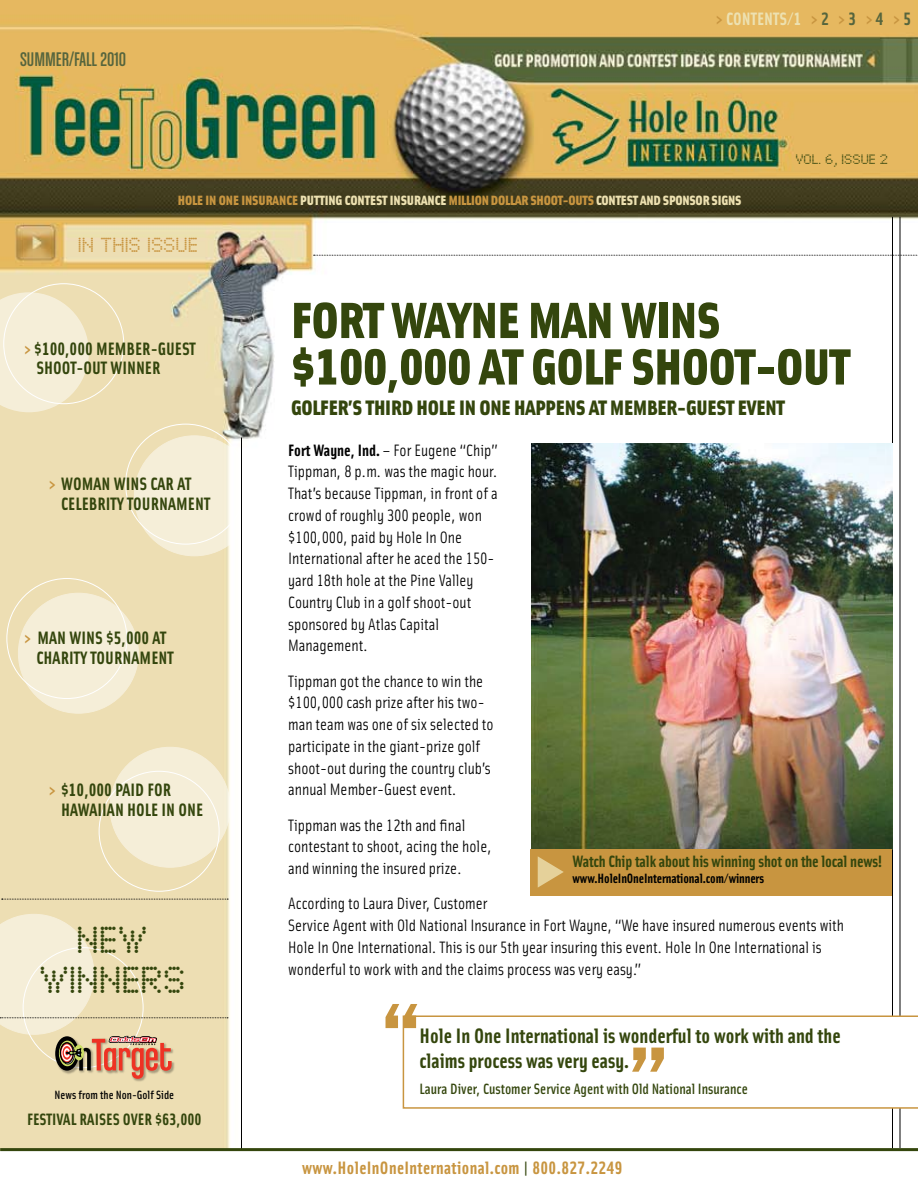
<style>
.page{position:relative;width:918px;height:1188px;background:#fff}
.page>*{position:absolute;margin:0;border:0;box-sizing:border-box;transform-origin:0 0}
.t1{font:condensed 72px "Porsche Franklin Gothic";color:#c89540}
.Lg_Head{font:51px/46.5px "Solex Black Lining";letter-spacing:-.01em;color:#34460d;text-align:right}
.t2{font:700 33px "Fireflylove";color:#34460d}
.t3{font:21px/25.5px "Solex Bold Lining";color:#34460d}
.Lg_Head-2{font:21px "Solex Black Lining";letter-spacing:-.01em;color:#34460d}
.t4{font:21px "Chalet Comprime Cologne Eighty";color:#56653d}
.t5{font:18px/19.5px "Solex Bold Lining";color:#34460d}
.t6{font:18px "Solex Bold Lining";letter-spacing:.02em;color:#c89540}
.t7{font:18px "Solex Bold Lining";color:#ede1b1}
.t8{font:700 18px "Fireflylove";color:#c89540}
.Body_11_17{font:16.5px/21.8px "Solex Regular Lining";color:#000}
.Body_11_17-2{font:16.5px "Solex Bold Lining";color:#34460d}
.Photo_Caption_body{font:15px "Solex Medium Lining";color:#34460d}
.Body_Head{font:13.5px "Solex Black Lining";letter-spacing:-.015em;color:#ede1b1}
.Body_11_17-3{font:13.5px "Solex Bold Lining";letter-spacing:-.01em;color:#000}
.t9{font:500 12px "Solex";color:#000}
.t10{font:700 12px "Fireflylove";color:#34460d}
.s1{color:#c89540}
.s2{color:#56653d}
.s3{font-family:"Solex Bold Lining"}
.s4{color:#34460d}
</style>
<div class="page">
<img style="left:0;top:0;width:918px;height:1148px">
<svg style="left:314px;top:255px;width:604px;height:1px"></svg>
<svg style="left:134px;top:436px;width:120px;height:120px;fill:#f5eed8"></svg>
<svg style="left:0;top:292px;width:89px;height:120px;background:#f3ebd2"></svg>
<div style="left:18px;top:593px;width:120px;height:120px;background:#f5eed8;border-radius:50%"></div>
<div style="left:110px;top:747px;width:120px;height:120px;background:#f5eed8;border-radius:50%"></div>
<hr style="left:241px;top:438px;width:1px;height:711px;background:#000">
<hr style="left:900px;top:217px;width:1px;height:931px;background:#000">
<svg style="left:2px;top:899px;width:226px;height:1px"></svg>
<img style="left:131px;top:1079px;width:16px;height:3px">
<svg style="left:0;top:914px;width:228px;height:165px;background:#e9d7b3"></svg>
<hr style="left:892px;top:217px;width:1px;height:932px;background:#000">
<hr style="left:0;top:1148px;width:918px;height:3px;background:#34460d">
<img style="left:531px;top:444px;width:362px;height:405px">
<div style="left:531px;top:849px;width:361px;height:47px;background:#c89540"></div>
<svg style="left:538px;top:856px;width:26px;height:32px"></svg>
<svg style="left:403px;top:1015px;width:515px;height:94px"></svg>
<p class="t4" style="left:20px;top:47px;width:108px">SUMMER/Fall 2010</p>
<p class="t7" style="left:716px;top:7px;width:196px"><span class="s1">&gt;</span> Contents/1 <span class="s1">&gt;</span> <span class="s2">2</span> <span class="s1">&gt;</span> <span class="s2">3</span> <span class="s1">&gt;</span> <span class="s2">4</span> <span class="s1">&gt;</span> <span class="s2">5</span></p>
<p class="t10" style="left:796px;top:151px;width:94px">VOL. 6, ISSUE 2</p>
<p class="Body_Head" style="left:178px;top:190px;width:565px"><span class="s1">HOLE IN ONE INSURANCE</span> PUTTING CONTEST INSURANCE <span class="s1">MILLION DOLLAR SHOOT-OUTS</span> CONTEST AND SPONSOR SIGNS</p>
<p class="t8" style="left:79px;top:231px;width:122px">IN THIS ISSUE</p>
<p class="t5" style="left:36px;top:338px;width:161px;text-indent:-12px"><span class="s1">&gt;</span> $100,000 member-guest<br>Shoot-Out winner</p>
<p class="t5" style="left:61px;top:474px;width:151px;text-indent:-12px"><span class="s1">&gt;</span> Woman Wins Car At<br>Celebrity Tournament</p>
<p class="t5" style="left:24px;top:627px;width:143px"><span class="s1">&gt;</span> Man Wins $5,000 at</p>
<p class="t5" style="left:36px;top:647px;width:139px">Charity Tournament</p>
<p class="t5" style="left:49px;top:779px;width:120px"><span class="s1">&gt;</span> $10,000 paid for</p>
<p class="t5" style="left:61px;top:799px;width:144px">Hawaiian Hole In One</p>
<p class="t2" style="left:78px;top:915px;width:73px">NEW</p>
<p class="t2" style="left:41px;top:955px;width:49px">WINNE</p>
<p class="t2" style="left:142px;top:955px;width:47px">RS</p>
<p class="t9" style="left:55px;top:1087px;width:121px">News from the Non-Golf Side</p>
<p class="Body_11_17-2" style="left:27px;top:1109px;width:176px">FEstival Raises Over $63,000</p>
<p class="Lg_Head" style="left:291px;top:294px;width:389px">WINS<br>$100,000 AT GOLF SHOOT</p>
<p class="Lg_Head" style="left:291px;top:294px;width:265px">FORT WAYNE MAN</p>
<p class="Lg_Head" style="left:755px;top:340px;width:47px">-OUT</p>
<p class="Lg_Head-2" style="left:291px;top:393px;width:86px">GOLFER’S THIRD</p>
<p class="Lg_Head-2" style="left:417px;top:393px;width:11px">HOLE</p>
<p class="Lg_Head-2" style="left:459px;top:393px;width:66px">INONE HAPPENS</p>
<p class="Lg_Head-2" style="left:589px;top:393px;width:108px">AT MEMBER-GUEST</p>
<p class="Lg_Head-2" style="left:738px;top:393px;width:29px">EVENT</p>
<p class="Body_11_17" style="left:288px;top:438px;width:211px"><span class="s3">Fort Wayne, Ind.</span> – For Eugene “Chip”<br>Tippman, 8 p.m. was the magic hour.<br>That’s because Tippman, in front of a crowd of roughly 300 people, won $100,000, paid by Hole In One<br>International after he aced the 150- yard 18th hole at the Pine Valley<br>Country Club in a golf shoot-out sponsored by Atlas Capital<br>Management.</p>
<p class="Body_11_17" style="left:288px;top:669px;width:207px">Tippman got the chance to win the $100,000 cash prize after his two&shy;man team was one of six selected to participate in the giant-prize golf shoot-out during the country club’s annual Member-Guest event.</p>
<p class="Body_11_17" style="left:288px;top:813px;width:205px">Tippman was the 12th and final contestant to shoot, acing the hole, and winning the insured prize.</p>
<p class="Body_11_17" style="left:288px;top:892px;width:557px">According to Laura Diver, Customer<br>Service Agent with Old National Insurance in Fort Wayne, “We have insured numerous events with Hole In One International. This is our 5th year insuring this event. Hole In One International is wonderful to work with and the claims process was very easy.”</p>
<p class="Body_11_17-2" style="left:573px;top:850px;width:311px">Watch Chip talk about his winning shot on the local news!</p>
<p class="Body_11_17-3" style="left:573px;top:870px;width:193px">www.HoleInOneInternational.com/winners</p>
<p class="t1" style="left:382px;top:986px;width:39px">“</p>
<p class="t3" style="left:420px;top:1022px;width:423px">Hole In One International is wonderful to work with and the claims process was very easy.</p>
<p class="Photo_Caption_body" style="left:420px;top:1079px;width:330px">Laura Diver, Customer Service Agent with Old National Insurance</p>
<p class="t1" style="left:630px;top:1029px;width:39px">”</p>
<p class="t6" style="left:302px;top:1156px;width:322px">www.HoleInOneInternational.com <span class="s4">|</span> 800.827.2249</p>
</div>
